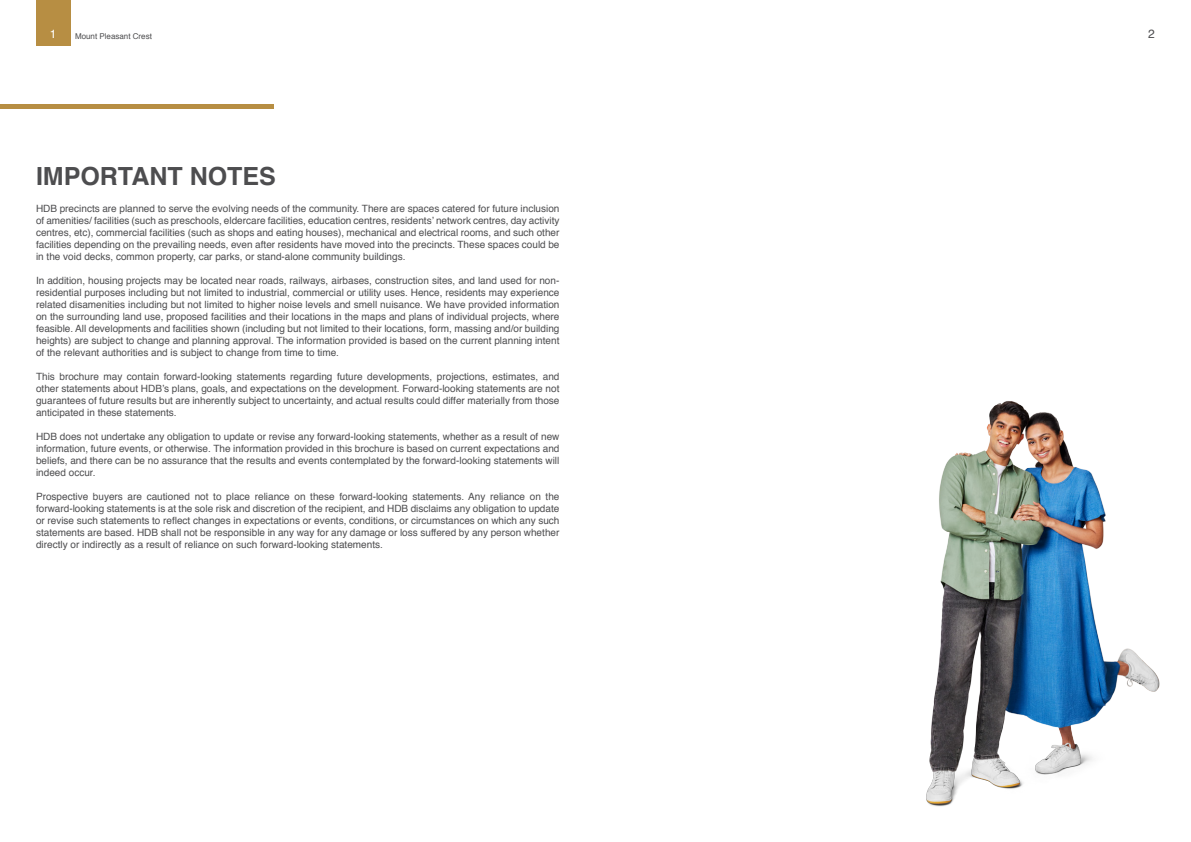
<style>
.page{position:relative;width:1191px;height:842px;background:#fff}
.page>*{position:absolute;margin:0;border:0;box-sizing:border-box;transform-origin:0 0}
.t1{font:700 25px "Helvetica";color:#4d4d4f}
.t2{font:12px "Helvetica";color:#fff}
.t3{font:12px "Helvetica";color:#4d4d4f}
.t4{font:10px/12px "Helvetica";color:#4d4d4f;text-align:justify}
.t5{font:8px "Helvetica";color:#4d4d4f}
</style>
<div class="page">
<div style="left:0;top:104px;width:273px;height:5px;background:#b78e43"></div>
<img style="left:926px;top:401px;width:234px;height:406px">
<div style="left:36px;top:0;width:34px;height:45px;background:#b78e43"></div>
<p class="t2" style="left:50px;top:25px;width:8px">1</p>
<p class="t5" style="left:75px;top:30px;width:78px">Mount Pleasant Crest</p>
<p class="t3" style="left:1148px;top:25px;width:8px">2</p>
<p class="t1" style="left:36px;top:156px;width:241px">IMPORTANT NOTES</p>
<p class="t4" style="left:36px;top:202px;width:525px">HDB precincts are planned to serve the evolving needs of the community. There are spaces catered for future inclusion of amenities/ facilities (such as preschools, eldercare facilities, education centres, residents’ network centres, day activity centres, etc), commercial facilities (such as shops and eating houses), mechanical and electrical rooms, and such other facilities depending on the prevailing needs, even after residents have moved into the precincts. These spaces could be in the void decks, common property, car parks, or stand-alone community buildings.</p>
<p class="t4" style="left:36px;top:274px;width:525px">In addition, housing projects may be located near roads, railways, airbases, construction sites, and land used for non&shy;residential purposes including but not limited to industrial, commercial or utility uses. Hence, residents may experience related disamenities including but not limited to higher noise levels and smell nuisance. We have provided information on the surrounding land use, proposed facilities and their locations in the maps and plans of individual projects, where feasible. All developments and facilities shown (including but not limited to their locations, form, massing and/or building heights) are subject to change and planning approval. The information provided is based on the current planning intent of the relevant authorities and is subject to change from time to time.</p>
<p class="t4" style="left:36px;top:370px;width:525px">This brochure may contain forward-looking statements regarding future developments, projections, estimates, and other statements about HDB’s plans, goals, and expectations on the development. Forward-looking statements are not guarantees of future results but are inherently subject to uncertainty, and actual results could differ materially from those anticipated in these statements.</p>
<p class="t4" style="left:36px;top:430px;width:525px">HDB does not undertake any obligation to update or revise any forward-looking statements, whether as a result of new information, future events, or otherwise. The information provided in this brochure is based on current expectations and beliefs, and there can be no assurance that the results and events contemplated by the forward-looking statements will indeed occur.</p>
<p class="t4" style="left:36px;top:490px;width:525px">Prospective buyers are cautioned not to place reliance on these forward-looking statements. Any reliance on the forward-looking statements is at the sole risk and discretion of the recipient, and HDB disclaims any obligation to update or revise such statements to reflect changes in expectations or events, conditions, or circumstances on which any such statements are based. HDB shall not be responsible in any way for any damage or loss suffered by any person whether directly or indirectly as a result of reliance on such forward-looking statements.</p>
</div>
